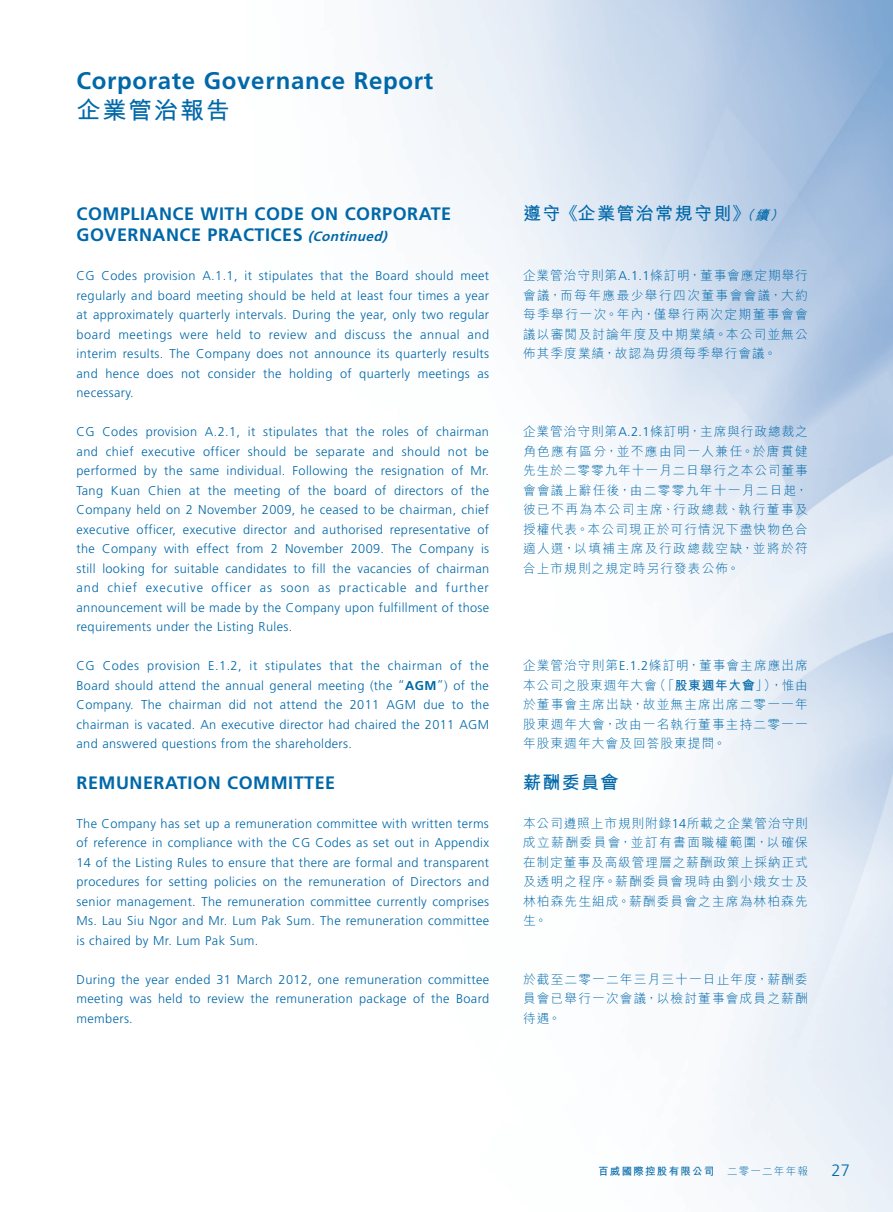
<style>
.page{position:relative;width:893px;height:1212px;background:#fff}
.page>*{position:absolute;margin:0;border:0;box-sizing:border-box;transform-origin:0 0}
.t1{font:700 24px "Frutiger LT Std";letter-spacing:.03em;color:#0068a9}
.t2{font:700 24px "M Hei HK";letter-spacing:.08em;color:#0068a9}
.Heading_1{font:700 18px/21px "Frutiger LT Std";letter-spacing:.03em;color:#0068a9}
.C_Heading_1{font:700 18px "M Hei HK";letter-spacing:.08em;color:#0068a9}
.t3{font:300 16.5px "Frutiger LT Std";color:#0068a9}
.Body_Text{font:300 12.75px/19.5px "Frutiger LT Std";letter-spacing:.03em;color:#0068a9;text-align:justify}
.C_Body_Text{font:300 12.75px/19.5px "M Hei HK";letter-spacing:.085em;color:#0068a9;text-align:justify}
.t4{font:700 10.5px "M Hei HK";letter-spacing:.12em;color:#0068a9}
.s1{font-style:italic;font-size:13.5px}
.s2{font-weight:700}
.s3{font-family:"Frutiger LT Std"}
.s4{font-weight:300}
</style>
<div class="page">
<h1 class="t1" style="left:77px;top:67px;width:358px">Corporate Governance Report</h1>
<h1 class="t2" style="left:77px;top:93px;width:155px">企業管治報告</h1>
<p class="Heading_1" style="left:77px;top:204px;width:376px">COMPLIANCE WITH CODE ON CORPORATE<br>GOVERNANCE PRACTICES <span class="s1">(Continued)</span></p>
<p class="Body_Text" style="left:77px;top:266px;width:414px">CG Codes provision A.1.1, it stipulates that the Board should meet regularly and board meeting should be held at least four times a year at approximately quarterly intervals. During the year, only two regular board meetings were held to review and discuss the annual and interim results. The Company does not announce its quarterly results and hence does not consider the holding of quarterly meetings as necessary.</p>
<p class="Body_Text" style="left:77px;top:422px;width:414px">CG Codes provision A.2.1, it stipulates that the roles of chairman and chief executive officer should be separate and should not be performed by the same individual. Following the resignation of Mr.<br>Tang Kuan Chien at the meeting of the board of directors of the Company held on 2 November 2009, he ceased to be chairman, chief executive officer, executive director and authorised representative of the Company with effect from 2 November 2009. The Company is still looking for suitable candidates to fill the vacancies of chairman and chief executive officer as soon as practicable and further announcement will be made by the Company upon fulfillment of those requirements under the Listing Rules.</p>
<p class="Body_Text" style="left:77px;top:656px;width:414px">CG Codes provision E.1.2, it stipulates that the chairman of the Board should attend the annual general meeting (the “<span class="s2">AGM</span>”) of the Company. The chairman did not attend the 2011 AGM due to the chairman is vacated. An executive director had chaired the 2011 AGM and answered questions from the shareholders.</p>
<p class="Heading_1" style="left:77px;top:772px;width:260px">REMUNERATION COMMITTEE</p>
<p class="Body_Text" style="left:77px;top:814px;width:414px">The Company has set up a remuneration committee with written terms of reference in compliance with the CG Codes as set out in Appendix 14 of the Listing Rules to ensure that there are formal and transparent procedures for setting policies on the remuneration of Directors and senior management. The remuneration committee currently comprises Ms. Lau Siu Ngor and Mr. Lum Pak Sum. The remuneration committee is chaired by Mr. Lum Pak Sum.</p>
<p class="Body_Text" style="left:77px;top:970px;width:414px">During the year ended 31 March 2012, one remuneration committee meeting was held to review the remuneration package of the Board members.</p>
<p class="C_Heading_1" style="left:523px;top:200px;width:266px">遵守《企業管治常規守則》<span class="s1">（續）</span></p>
<p class="C_Body_Text" style="left:523px;top:266px;width:286px">企業管治守則第<span class="s3">A.1.1</span>條訂明，董事會應定期舉行會議，而每年應最少舉行四次董事會會議，大約每季舉行一次。年內，僅舉行兩次定期董事會會議以審閱及討論年度及中期業績。本公司並無公佈其季度業績，故認為毋須每季舉行會議。</p>
<p class="C_Body_Text" style="left:523px;top:422px;width:286px">企業管治守則第<span class="s3">A.2.1</span>條訂明，主席與行政總裁之角色應有區分，並不應由同一人兼任。於唐貫健先生於二零零九年十一月二日舉行之本公司董事會會議上辭任後，由二零零九年十一月二日起，彼已不再為本公司主席、行政總裁、執行董事及授權代表。本公司現正於可行情況下盡快物色合適人選，以填補主席及行政總裁空缺，並將於符合上市規則之規定時另行發表公佈。</p>
<p class="C_Body_Text" style="left:523px;top:656px;width:286px">企業管治守則第<span class="s3">E.1.2</span>條訂明，董事會主席應出席本公司之股東週年大會（「<span class="s2">股東週年大會</span>」），惟由於董事會主席出缺，故並無主席出席二零一一年股東週年大會，改由一名執行董事主持二零一一年股東週年大會及回答股東提問。</p>
<p class="C_Heading_1" style="left:523px;top:769px;width:97px">薪酬委員會</p>
<p class="C_Body_Text" style="left:523px;top:813px;width:286px">本公司遵照上市規則附錄<span class="s3">14</span>所載之企業管治守則成立薪酬委員會，並訂有書面職權範圍，以確保在制定董事及高級管理層之薪酬政策上採納正式及透明之程序。薪酬委員會現時由劉小娥女士及林柏森先生組成。薪酬委員會之主席為林柏森先生。</p>
<p class="C_Body_Text" style="left:523px;top:969px;width:286px">於截至二零一二年三月三十一日止年度，薪酬委員會已舉行一次會議，以檢討董事會成員之薪酬待遇。</p>
<p class="t4" style="left:598px;top:1163px;width:211px">百威國際控股有限公司 <span class="s4">二零一二年年報</span></p>
<p class="t3" style="left:831px;top:1160px;width:20px">27</p>
</div>
